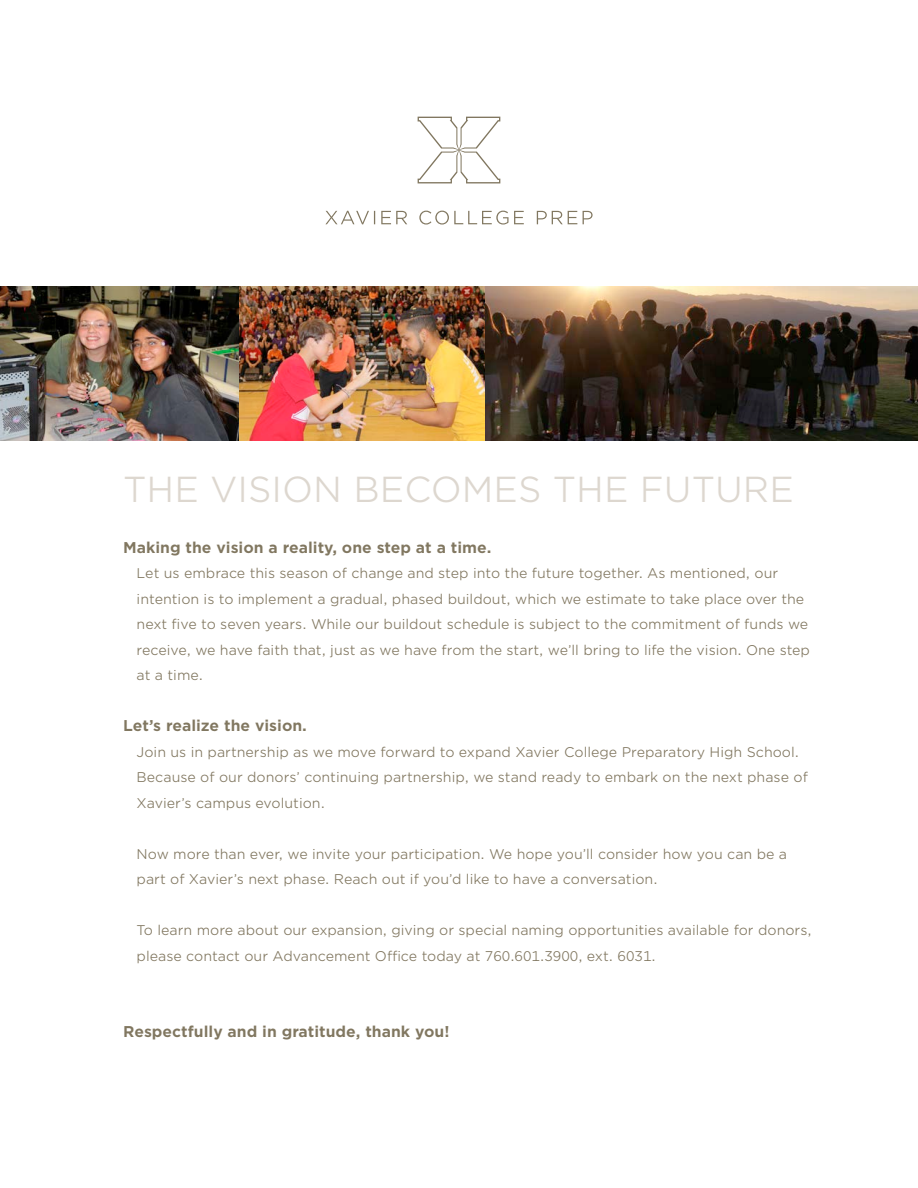
<style>
.page{position:relative;width:918px;height:1188px;background:#fff}
.page>*{position:absolute;margin:0;border:0;box-sizing:border-box;transform-origin:0 0}
.t1{font:34.8px "Gotham Office";color:#ddd7cf}
.t2{font:700 15px "Gotham Office";color:#817760}
.t3{font:13.5px/25.5px "Gotham Office";color:#817760}
</style>
<div class="page">
<svg style="left:325px;top:211px;width:268px;height:14px"></svg>
<svg style="left:418px;top:117px;width:82px;height:66px"></svg>
<img style="left:0;top:287px;width:239px;height:153px">
<img style="left:239px;top:287px;width:247px;height:153px">
<img style="left:486px;top:287px;width:432px;height:153px">
<p class="t1" style="left:123px;top:466px;width:672px">THE VISION BECOMES THE FUTURE</p>
<p class="t2" style="left:123px;top:537px;width:370px">Making the vision a reality, one step at a time.</p>
<p class="t3" style="left:137px;top:560px;width:675px">Let us embrace this season of change and step into the future together. As mentioned, our intention is to implement a gradual, phased buildout, which we estimate to take place over the next five to seven years. While our buildout schedule is subject to the commitment of funds we receive, we have faith that, just as we have from the start, we’ll bring to life the vision. One step at a time.</p>
<p class="t2" style="left:123px;top:715px;width:185px">Let’s realize the vision.</p>
<p class="t3" style="left:137px;top:739px;width:673px">Join us in partnership as we move forward to expand Xavier College Preparatory High School.<br>Because of our donors’ continuing partnership, we stand ready to embark on the next phase of<br>Xavier’s campus evolution.</p>
<p class="t3" style="left:137px;top:841px;width:652px">Now more than ever, we invite your participation. We hope you’ll consider how you can be a part of Xavier’s next phase. Reach out if you’d like to have a conversation.</p>
<p class="t3" style="left:137px;top:917px;width:677px">To learn more about our expansion, giving or special naming opportunities available for donors, please contact our Advancement Office today at 760.601.3900, ext. 6031.</p>
<p class="t2" style="left:123px;top:1021px;width:328px">Respectfully and in gratitude, thank you!</p>
</div>
